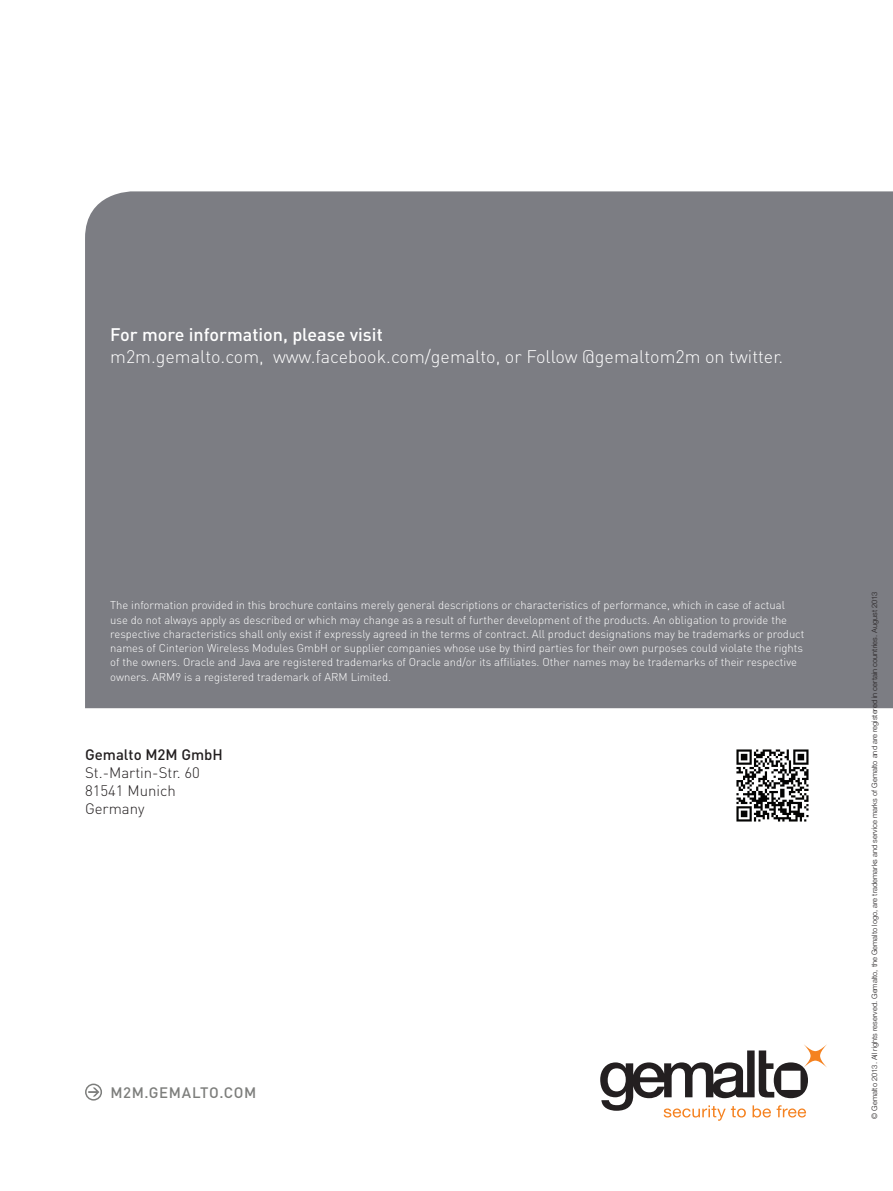
<style>
.page{position:relative;width:893px;height:1191px;background:#fff}
.page>*{position:absolute;margin:0;border:0;box-sizing:border-box;transform-origin:0 0}
.t1{font:300 18px "DIN Pro";color:#fff}
.t2{font:500 18px "DIN Pro";color:#fff}
.t3{font:300 15px "DIN Pro";color:#231f20}
.Website_10_19{font:500 15px "DIN Pro";letter-spacing:.035em;color:#7d7e7c}
.t4{font:500 15px "DIN Pro";color:#231f20}
.t5{font:300 11.25px/14.2px "DIN Pro";color:#fff}
.t6{font:300 7.5px "Helvetica Neue LT Std";color:#231f20}
</style>
<div class="page">
<div style="left:85px;top:191px;width:808px;height:517px;background:#7c7d83"></div>
<svg style="left:600px;top:1044px;width:227px;height:76px"></svg>
<svg style="left:85px;top:1083px;width:17px;height:17px"></svg>
<img style="left:736px;top:749px;width:73px;height:73px">
<p class="t2" style="left:110px;top:322px;width:274px">For more information, please visit</p>
<p class="t1" style="left:110px;top:344px;width:675px">m2m.gemalto.com, www.facebook.com/gemalto, or Follow @gemaltom2m on twitter.</p>
<p class="t5" style="left:110px;top:598px;width:696px">The information provided in this brochure contains merely general descriptions or characteristics of performance, which in case of actual use do not always apply as described or which may change as a result of further development of the products. An obligation to provide the respective characteristics shall only exist if expressly agreed in the terms of contract. All product designations may be trademarks or product names of Cinterion Wireless Modules GmbH or supplier companies whose use by third parties for their own purposes could violate the rights of the owners. Oracle and Java are registered trademarks of Oracle and/or its affiliates. Other names may be trademarks of their respective owners. ARM9 is a registered trademark of ARM Limited.</p>
<p class="t4" style="left:85px;top:744px;width:139px">Gemalto M2M GmbH</p>
<p class="t3" style="left:85px;top:762px;width:116px">St.-Martin-Str. 60</p>
<p class="t3" style="left:85px;top:780px;width:92px">81541 Munich</p>
<p class="t3" style="left:85px;top:798px;width:61px">Germany</p>
<p class="Website_10_19" style="left:111px;top:1081px;width:147px">M2M.GEMALTO.COM</p>
<p class="t6" style="left:870px;top:1118px;width:529px;rotate:-90deg">© Gemalto 2013. All rights reserved. Gemalto, the Gemalto logo, are trademarks and service marks of Gemalto and are registered in certain countries. August 2013</p>
</div>
